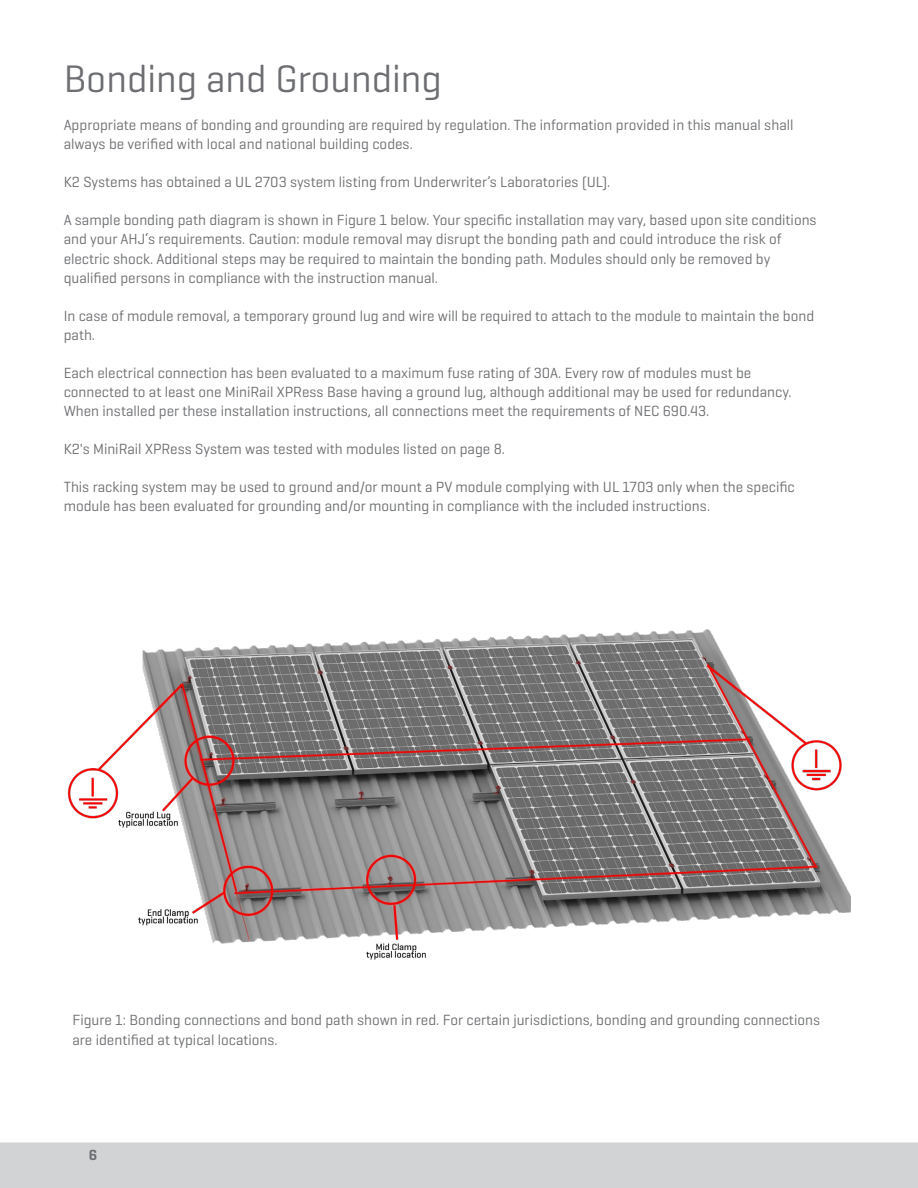
<style>
.page{position:relative;width:918px;height:1188px;background:#fff}
.page>*{position:absolute;margin:0;border:0;box-sizing:border-box;transform-origin:0 0}
.t1{font:39px "K2 Geogrotesque";color:#6d6e71}
.t2{font:15px/19px "K2 Geogrotesque";color:#6d6e71}
.t3{font:600 15px "K2 Geogrotesque";color:#6d6e71}
</style>
<div class="page">
<div style="left:0;top:1142px;width:918px;height:46px;background:#d1d3d4"></div>
<img style="left:67px;top:629px;width:783px;height:331px">
<h1 class="t1" style="left:64px;top:54px;width:380px">Bonding and Grounding</h1>
<p class="t2" style="left:64px;top:115px;width:731px">Appropriate means of bonding and grounding are required by regulation. The information provided in this manual shall always be verified with local and national building codes.</p>
<p class="t2" style="left:64px;top:172px;width:548px">K2 Systems has obtained a UL 2703 system listing from Underwriter’s Laboratories (UL).</p>
<p class="t2" style="left:64px;top:210px;width:755px">A sample bonding path diagram is shown in Figure 1 below. Your specific installation may vary, based upon site conditions and your AHJ‘s requirements. Caution: module removal may disrupt the bonding path and could introduce the risk of electric shock. Additional steps may be required to maintain the bonding path. Modules should only be removed by qualified persons in compliance with the instruction manual.</p>
<p class="t2" style="left:64px;top:306px;width:752px">In case of module removal, a temporary ground lug and wire will be required to attach to the module to maintain the bond path.</p>
<p class="t2" style="left:64px;top:363px;width:730px">Each electrical connection has been evaluated to a maximum fuse rating of 30A. Every row of modules must be connected to at least one MiniRail XPRess Base having a ground lug, although additional may be used for redundancy.<br>When installed per these installation instructions, all connections meet the requirements of NEC 690.43.</p>
<p class="t2" style="left:64px;top:439px;width:443px">K2's MiniRail XPRess System was tested with modules listed on page 8.</p>
<p class="t2" style="left:64px;top:477px;width:733px">This racking system may be used to ground and/or mount a PV module complying with UL 1703 only when the specific module has been evaluated for grounding and/or mounting in compliance with the included instructions.</p>
<p class="t2" style="left:72px;top:1010px;width:749px">Figure 1: Bonding connections and bond path shown in red. For certain jurisdictions, bonding and grounding connections are identified at typical locations.</p>
<p class="t3" style="left:89px;top:1146px;width:10px">6</p>
</div>
